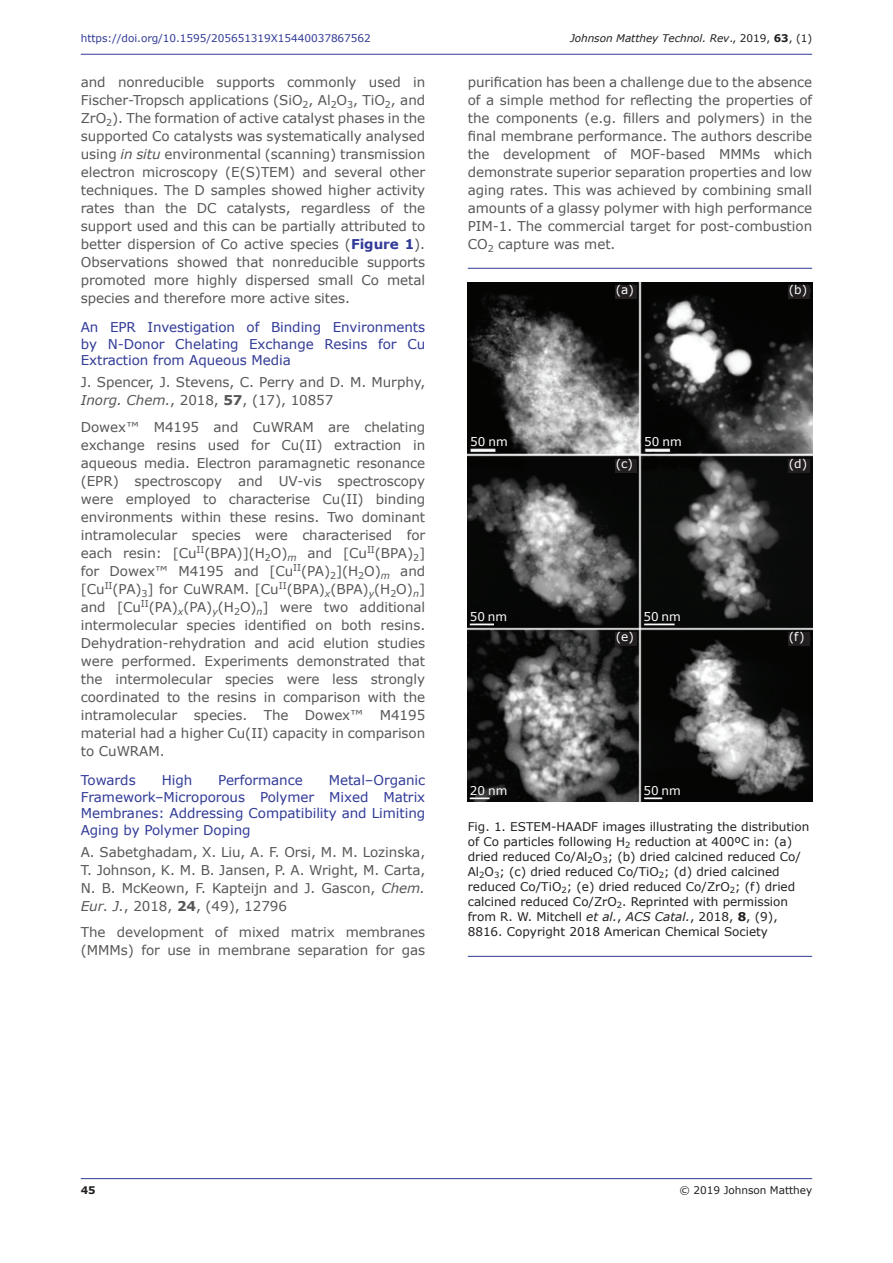
<style>
.page{position:relative;width:893px;height:1263px;background:#fff}
.page>*{position:absolute;margin:0;border:0;box-sizing:border-box;transform-origin:0 0}
.t1{font:13.5px/18px "Verdana";letter-spacing:-.005em;color:#575755;text-align:justify}
.t2{font:13.5px/16.5px "Verdana";letter-spacing:-.005em;color:#313a97;text-align:justify}
.t3{font:12px/15px "Verdana";color:#231f20}
.t4{font:12px "Verdana";color:#fff}
.t5{font:10.5px "Verdana";letter-spacing:-.005em;color:#313a97}
.t6{font:italic 10.5px "Verdana";letter-spacing:-.005em;color:#231f20}
.t7{font:10.5px "Verdana";letter-spacing:-.005em;color:#231f20}
.t8{font:700 10.5px "Verdana";color:#231f20}
.s1{font-style:normal}
.s2{font-weight:700;font-style:normal}
.s3{font-style:italic}
.s4{font-weight:700;color:#313a97}
.s5{font-weight:700}
</style>
<div class="page">
<hr style="left:81px;top:1178px;width:731px;height:1px;background:#313a97">
<hr style="left:81px;top:54px;width:731px;height:1px;background:#313a97">
<hr style="left:468px;top:268px;width:344px;height:1px;background:#313a97">
<hr style="left:468px;top:956px;width:344px;height:1px;background:#313a97">
<img style="left:468px;top:282px;width:344px;height:519px">
<div style="left:616px;top:285px;width:21px;height:14px;background:#231f20"></div>
<div style="left:789px;top:285px;width:21px;height:14px;background:#231f20"></div>
<div style="left:616px;top:459px;width:21px;height:13px;background:#231f20"></div>
<div style="left:789px;top:459px;width:21px;height:13px;background:#231f20"></div>
<div style="left:616px;top:632px;width:21px;height:13px;background:#231f20"></div>
<div style="left:789px;top:632px;width:21px;height:13px;background:#231f20"></div>
<p class="t5" style="left:81px;top:31px;width:291px">https://doi.org/10.1595/205651319X15440037867562</p>
<p class="t6" style="left:570px;top:31px;width:244px">Johnson Matthey Technol. Rev<span class="s1">., 2019,</span> <span class="s2">63</span><span class="s1">, (1)</span></p>
<p class="t1" style="left:81px;top:73px;width:346px">and nonreducible supports commonly used in Fischer-Tropsch applications (SiO<sub>2</sub>, Al<sub>2</sub>O<sub>3</sub>, TiO<sub>2</sub>, and ZrO<sub>2</sub>). The formation of active catalyst phases in the supported Co catalysts was systematically analysed using <span class="s3">in situ</span> environmental (scanning) transmission electron microscopy (E(S)TEM) and several other techniques. The D samples showed higher activity rates than the DC catalysts, regardless of the support used and this can be partially attributed to better dispersion of Co active species (<span class="s4">Figure 1</span>).<br>Observations showed that nonreducible supports promoted more highly dispersed small Co metal species and therefore more active sites.</p>
<p class="t2" style="left:81px;top:319px;width:346px">An EPR Investigation of Binding Environments by N-Donor Chelating Exchange Resins for Cu Extraction from Aqueous Media</p>
<p class="t1" style="left:81px;top:373px;width:346px">J. Spencer, J. Stevens, C. Perry and D. M. Murphy,</p>
<p class="t1" style="left:81px;top:391px;width:254px"><span class="s3">Inorg. Chem.</span>, 2018, <span class="s5">57</span>, (17), 10857</p>
<p class="t1" style="left:81px;top:418px;width:346px">Dowex™ M4195 and CuWRAM are chelating exchange resins used for Cu(II) extraction in</p>
<p class="t1" style="left:81px;top:454px;width:346px">aqueous media. Electron paramagnetic resonance</p>
<p class="t1" style="left:81px;top:472px;width:346px">(EPR) spectroscopy and UV-vis spectroscopy</p>
<p class="t1" style="left:81px;top:490px;width:346px">were employed to characterise Cu(II) binding environments within these resins. Two dominant intramolecular species were characterised for each resin: [Cu<sup>II</sup>(BPA)](H<sub>2</sub>O)<sub>m</sub> and [Cu<sup>II</sup>(BPA)<sub>2</sub>] for Dowex™ M4195 and [Cu<sup>II</sup>(PA)<sub>2</sub>](H<sub>2</sub>O)<sub>m</sub> and [Cu<sup>II</sup>(PA)<sub>3</sub>] for CuWRAM. [Cu<sup>II</sup>(BPA)<sub>x</sub>(BPA)<sub>y</sub>(H<sub>2</sub>O)<sub>n</sub>] and [Cu<sup>II</sup>(PA)<sub>x</sub>(PA)<sub>y</sub>(H<sub>2</sub>O)<sub>n</sub>] were two additional intermolecular species identified on both resins.</p>
<p class="t1" style="left:81px;top:634px;width:346px">Dehydration-rehydration and acid elution studies</p>
<p class="t1" style="left:81px;top:652px;width:346px">were performed. Experiments demonstrated that</p>
<p class="t1" style="left:81px;top:670px;width:346px">the intermolecular species were less strongly coordinated to the resins in comparison with the</p>
<p class="t1" style="left:81px;top:706px;width:346px">intramolecular species. The Dowex™ M4195</p>
<p class="t1" style="left:81px;top:724px;width:346px">material had a higher Cu(II) capacity in comparison</p>
<p class="t1" style="left:81px;top:742px;width:85px">to CuWRAM.</p>
<p class="t2" style="left:81px;top:772px;width:56px">Towards</p>
<p class="t2" style="left:162px;top:772px;width:32px">High</p>
<p class="t2" style="left:218px;top:772px;width:86px">Performance</p>
<p class="t1" style="left:468px;top:73px;width:346px">purification has been a challenge due to the absence of a simple method for reflecting the properties of the components (e.g. fillers and polymers) in the final membrane performance. The authors describe</p>
<p class="t1" style="left:468px;top:145px;width:346px">the development of MOF-based MMMs which demonstrate superior separation properties and low aging rates. This was achieved by combining small amounts of a glassy polymer with high performance</p>
<p class="t1" style="left:468px;top:217px;width:346px">PIM-1. The commercial target for post-combustion</p>
<p class="t1" style="left:468px;top:235px;width:149px">CO<sub>2</sub> capture was met.</p>
<p class="t4" style="left:616px;top:282px;width:20px">(a)</p>
<p class="t4" style="left:789px;top:282px;width:20px">(b)</p>
<p class="t4" style="left:470px;top:434px;width:39px">50 nm</p>
<p class="t4" style="left:644px;top:434px;width:39px">50 nm</p>
<p class="t4" style="left:616px;top:455px;width:19px">(c)</p>
<p class="t4" style="left:789px;top:455px;width:20px">(d)</p>
<p class="t4" style="left:470px;top:609px;width:39px">50 nm</p>
<p class="t4" style="left:643px;top:609px;width:39px">50 nm</p>
<p class="t4" style="left:616px;top:628px;width:20px">(e)</p>
<p class="t4" style="left:789px;top:628px;width:17px">(f)</p>
<p class="t2" style="left:81px;top:772px;width:346px;text-align:right">Metal–Organic<br>Framework–Microporous Polymer Mixed Matrix</p>
<p class="t2" style="left:81px;top:805px;width:346px">Membranes: Addressing Compatibility and Limiting</p>
<p class="t2" style="left:81px;top:821px;width:171px">Aging by Polymer Doping</p>
<p class="t1" style="left:81px;top:843px;width:346px">A. Sabetghadam, X. Liu, A. F. Orsi, M. M. Lozinska,</p>
<p class="t1" style="left:81px;top:861px;width:346px">T. Johnson, K. M. B. Jansen, P. A. Wright, M. Carta,</p>
<p class="t1" style="left:81px;top:879px;width:346px">N. B. McKeown, F. Kapteijn and J. Gascon, <span class="s3">Chem.<br>Eur. J.</span>, 2018, <span class="s5">24</span>, (49), 12796</p>
<p class="t1" style="left:81px;top:923px;width:346px">The development of mixed matrix membranes</p>
<p class="t1" style="left:81px;top:941px;width:346px">(MMMs) for use in membrane separation for gas</p>
<p class="t4" style="left:470px;top:782px;width:39px">20 nm</p>
<p class="t4" style="left:643px;top:782px;width:39px">50 nm</p>
<p class="t3" style="left:468px;top:819px;width:343px">Fig. 1. ESTEM-HAADF images illustrating the distribution of Co particles following H<sub>2</sub> reduction at 400ºC in: (a) dried reduced Co/Al<sub>2</sub>O<sub>3</sub>; (b) dried calcined reduced Co/ Al<sub>2</sub>O<sub>3</sub>; (c) dried reduced Co/TiO<sub>2</sub>; (d) dried calcined reduced Co/TiO<sub>2</sub>; (e) dried reduced Co/ZrO<sub>2</sub>; (f) dried calcined reduced Co/ZrO<sub>2</sub>. Reprinted with permission from R. W. Mitchell <span class="s3">et al.</span>, <span class="s3">ACS Catal.</span>, 2018, <span class="s5">8</span>, (9), 8816. Copyright 2018 American Chemical Society</p>
<p class="t8" style="left:81px;top:1183px;width:16px">45</p>
<p class="t7" style="left:679px;top:1183px;width:134px">© 2019 Johnson Matthey</p>
</div>
